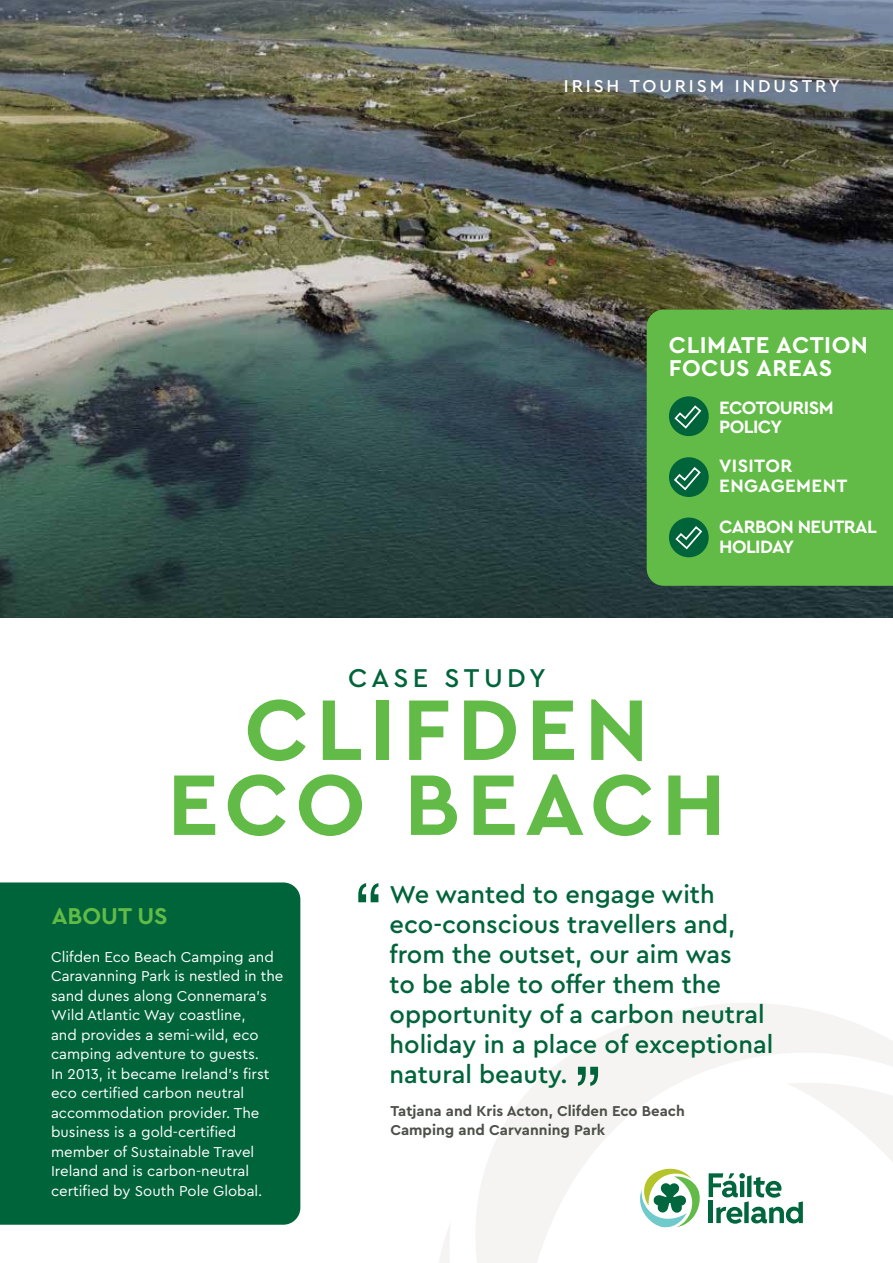
<style>
.page{position:relative;width:893px;height:1263px;background:#fff}
.page>*{position:absolute;margin:0;border:0;box-sizing:border-box;transform-origin:0 0}
.t1{font:700 90px/75px "Cera Pro";letter-spacing:.075em;color:#62bb46;text-align:center}
.t2{font:75px "Helvetica";color:#00643b}
.t3{font:500 27px "Cera Pro";letter-spacing:.16em;color:#00643b}
.t4{font:500 25.5px/30px "Cera Pro";color:#00643b}
.t5{font:700 24px/22.5px "Cera Pro";letter-spacing:.02em;color:#fff}
.t6{font:700 24px "Cera Pro";color:#62bb46}
.t7{font:700 18.75px/19.5px "Cera Pro";letter-spacing:-.03em;color:#fff}
.t8{font:700 18.75px/19.5px "Cera Pro";letter-spacing:.02em;color:#fff}
.t9{font:500 18px "Cera Pro";letter-spacing:.16em;color:#fff}
.t10{font:15px/19.5px "Cera Pro";color:#fff}
.t11{font:700 15px/19.5px "Cera Pro";color:#4d5149}
</style>
<div class="page">
<div style="left:0;top:882px;width:300px;height:343px;background:#00643b"></div>
<img style="left:0;top:0;width:893px;height:618px">
<svg style="left:544px;top:1003px;width:349px;height:73px;fill:#f6f4f3"></svg>
<svg style="left:439px;top:1076px;width:454px;height:187px"></svg>
<div style="left:647px;top:310px;width:246px;height:276px;background:#62bb46"></div>
<div style="left:669px;top:396px;width:40px;height:40px;background:#00643b;border-radius:50%"></div>
<div style="left:669px;top:457px;width:40px;height:40px;background:#00643b;border-radius:50%"></div>
<div style="left:669px;top:517px;width:40px;height:40px;background:#00643b;border-radius:50%"></div>
<svg style="left:673px;top:405px;width:29px;height:25px"></svg>
<svg style="left:673px;top:467px;width:28px;height:24px"></svg>
<svg style="left:675px;top:526px;width:28px;height:24px"></svg>
<p class="t9" style="left:564px;top:74px;width:278px">IRISH TOURISM INDUSTRY</p>
<h3 class="t5" style="left:669px;top:333px;width:200px">CLIMATE ACTION<br>FOCUS AREAS</h3>
<h3 class="t3" style="left:348px;top:660px;width:199px">CASE STUDY</h3>
<p class="t7" style="left:719px;top:397px;width:116px">ECOTOURISM<br>POLICY</p>
<p class="t8" style="left:719px;top:456px;width:130px">VISITOR<br>ENGAGEMENT</p>
<p class="t7" style="left:719px;top:517px;width:159px">CARBON NEUTRAL<br>HOLIDAY</p>
<h1 class="t1" style="left:167px;top:688px;width:560px">CLIFDEN<br>ECO BEACH</h1>
<h3 class="t6" style="left:52px;top:900px;width:117px">ABOUT US</h3>
<p class="t10" style="left:51px;top:946px;width:234px">Clifden Eco Beach Camping and<br>Caravanning Park is nestled in the sand dunes along Connemara’s<br>Wild Atlantic Way coastline,<br>and provides a semi-wild, eco camping adventure to guests.<br>In 2013, it became Ireland’s first eco certified carbon neutral accommodation provider. The business is a gold-certified member of Sustainable Travel<br>Ireland and is carbon-neutral certified by South Pole Global.</p>
<h2 class="t2" style="left:355px;top:853px;width:26px">“</h2>
<h3 class="t4" style="left:389px;top:878px;width:385px">We wanted to engage with eco-conscious travellers and, from the outset, our aim was<br>to be able to offer them the opportunity of a carbon neutral holiday in a place of exceptional natural beauty.</h3>
<h2 class="t2" style="left:575px;top:1036px;width:26px">”</h2>
<p class="t11" style="left:390px;top:1100px;width:296px">Tatjana and Kris Acton, Clifden Eco Beach<br>Camping and Carvanning Park</p>
</div>
